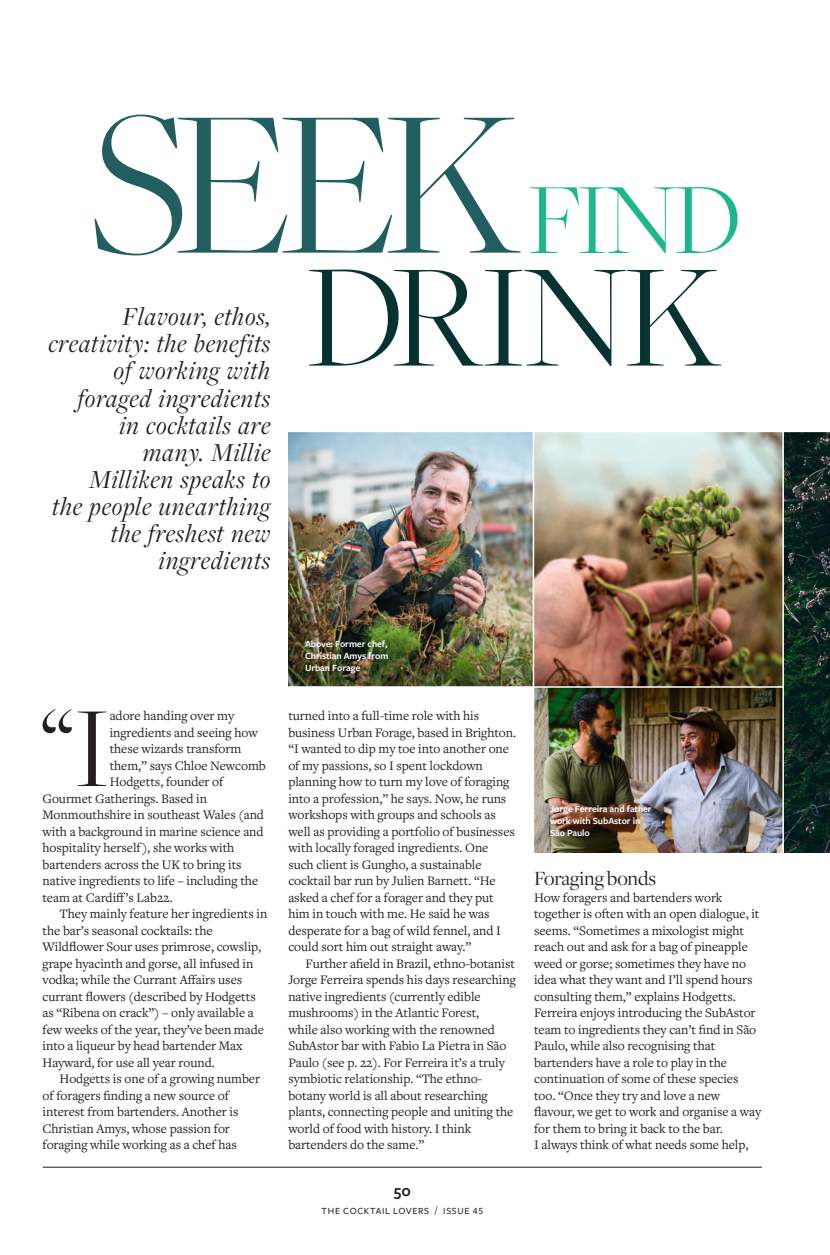
<style>
.page{position:relative;width:830px;height:1255px;background:#fff}
.page>*{position:absolute;margin:0;border:0;box-sizing:border-box;transform-origin:0 0}
.t1{font:300 215.7px "Freight Big Pro";color:#215e5f}
.t2{font:300 152.85px "Freight Big Pro";letter-spacing:-.035em;color:#073232}
.t3{font:300 119.1px "Freight Big Pro";color:#231f20}
.t4{font:300 105px "Freight Big Pro";color:#1cb78b}
.t5{font:italic 27px/27px "Freight Disp Pro";letter-spacing:.025em;color:#231f20;text-align:right}
.t6{font:21px "Freight Disp Pro";letter-spacing:-.005em;color:#231f20}
.t7{font:600 16.5px "Freight Sans Pro";color:#231f20}
.t8{font:13.5px/16.5px "Freight Text Pro";letter-spacing:-.005em;color:#231f20}
.t9{font:600 9.75px/12px "Freight Sans Pro";letter-spacing:-.01em;color:#fff;text-align:justify}
.t10{font:500 9.75px "Freight Sans Pro";letter-spacing:.07em;color:#231f20}
</style>
<div class="page">
<hr style="left:43px;top:1166px;width:718px;height:1px;background:#231f20">
<img style="left:534px;top:432px;width:295px;height:420px">
<img style="left:288px;top:432px;width:244px;height:254px">
<hr style="left:782px;top:406px;width:1px;height:452px;background:#fff">
<hr style="left:282px;top:686px;width:500px;height:1px;background:#fff">
<div style="left:541px;top:796px;width:118px;height:48px;background:#231f20;opacity:.75"></div>
<p class="t1" style="left:86px;top:45px;width:436px">SEEK</p>
<p class="t4" style="left:527px;top:152px;width:214px">FIND</p>
<p class="t2" style="left:305px;top:218px;width:417px">DRINK</p>
<p class="t5" style="left:48px;top:302px;width:223px">Flavour, ethos, creativity: the benefits of working with foraged ingredients<br>in cocktails are<br>many. Millie<br>Milliken speaks to<br>the people unearthing the freshest new ingredients</p>
<p class="t3" style="left:40px;top:671px;width:72px">“I</p>
<p class="t8" style="left:110px;top:707px;width:126px">adore handing over my</p>
<p class="t8" style="left:110px;top:723px;width:149px">ingredients and seeing how</p>
<p class="t8" style="left:110px;top:740px;width:133px">these wizards transform</p>
<p class="t8" style="left:110px;top:756px;width:158px">them,” says Chloe Newcomb</p>
<p class="t8" style="left:110px;top:773px;width:115px">Hodgetts, founder of</p>
<p class="t8" style="left:43px;top:789px;width:166px">Gourmet Gatherings. Based in</p>
<p class="t8" style="left:43px;top:806px;width:223px">Monmouthshire in southeast Wales (and</p>
<p class="t8" style="left:43px;top:822px;width:222px">with a background in marine science and</p>
<p class="t8" style="left:43px;top:839px;width:193px">hospitality herself), she works with</p>
<p class="t8" style="left:43px;top:855px;width:200px">bartenders across the UK to bring its</p>
<p class="t8" style="left:43px;top:872px;width:217px">native ingredients to life – including the</p>
<p class="t8" style="left:43px;top:888px;width:131px">team at Cardiff’s Lab22.</p>
<p class="t8" style="left:43px;top:905px;width:226px;text-indent:17px">They mainly feature her ingredients in the bar’s seasonal cocktails: the Wildflower Sour uses primrose, cowslip, grape hyacinth and gorse, all infused in vodka; while the Currant Affairs uses currant flowers (described by Hodgetts as “Ribena on crack”) – only available a few weeks of the year, they’ve been made into a liqueur by head bartender Max Hayward, for use all year round.</p>
<p class="t8" style="left:43px;top:1070px;width:219px;text-indent:17px">Hodgetts is one of a growing number of foragers finding a new source of interest from bartenders. Another is Christian Amys, whose passion for foraging while working as a chef has</p>
<p class="t9" style="left:305px;top:637px;width:85px">Above: Former chef, Christian Amys from Urban Forage</p>
<p class="t8" style="left:288px;top:707px;width:229px">turned into a full-time role with his business Urban Forage, based in Brighton. “I wanted to dip my toe into another one of my passions, so I spent lockdown planning how to turn my love of foraging into a profession,” he says. Now, he runs workshops with groups and schools as well as providing a portfolio of businesses with locally foraged ingredients. One such client is Gungho, a sustainable cocktail bar run by Julien Barnett. “He asked a chef for a forager and they put him in touch with me. He said he was desperate for a bag of wild fennel, and I could sort him out straight away.”</p>
<p class="t8" style="left:288px;top:954px;width:229px;text-indent:17px">Further afield in Brazil, ethno-botanist Jorge Ferreira spends his days researching native ingredients (currently edible mushrooms) in the Atlantic Forest,<br>while also working with the renowned SubAstor bar with Fabio La Pietra in São Paulo (see p. 22). For Ferreira it’s a truly symbiotic relationship. “The ethno&shy;botany world is all about researching plants, connecting people and uniting the world of food with history. I think bartenders do the same.”</p>
<p class="t7" style="left:393px;top:1179px;width:19px">50</p>
<p class="t10" style="left:321px;top:1203px;width:163px">THE COCKTAIL LOVERS / ISSUE 45</p>
<p class="t9" style="left:549px;top:802px;width:103px;text-align:left">Jorge Ferreira and father work with SubAstor in<br>São Paulo</p>
<p class="t6" style="left:534px;top:864px;width:123px">Foraging bonds</p>
<p class="t8" style="left:534px;top:888px;width:227px">How foragers and bartenders work together is often with an open dialogue, it seems. “Sometimes a mixologist might reach out and ask for a bag of pineapple weed or gorse; sometimes they have no idea what they want and I’ll spend hours consulting them,” explains Hodgetts.</p>
<p class="t8" style="left:534px;top:1004px;width:228px">Ferreira enjoys introducing the SubAstor team to ingredients they can’t find in São Paulo, while also recognising that bartenders have a role to play in the continuation of some of these species too. “Once they try and love a new flavour, we get to work and organise a way for them to bring it back to the bar.<br>I always think of what needs some help,</p>
</div>
